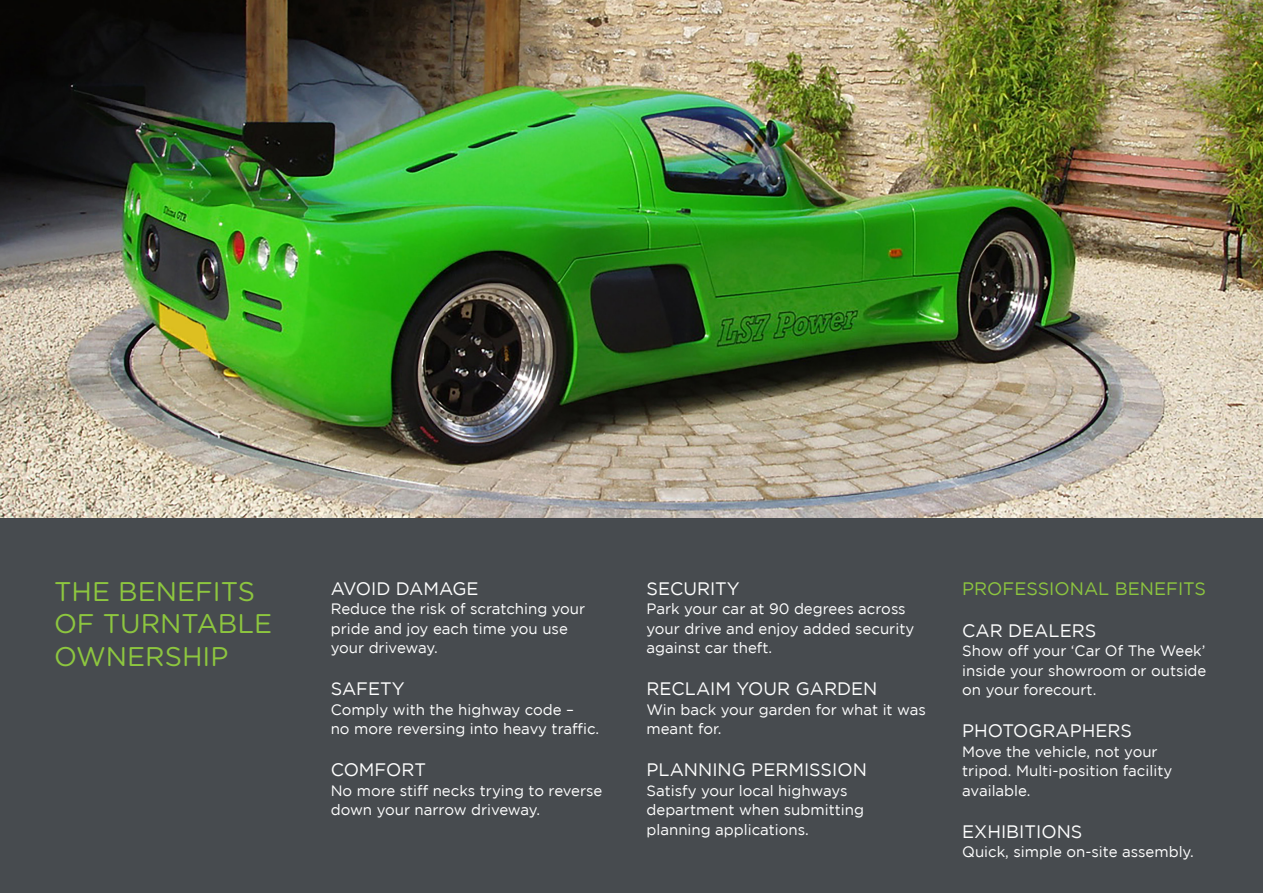
<style>
.page{position:relative;width:1263px;height:893px;background:#474b4f}
.page>*{position:absolute;margin:0;border:0;box-sizing:border-box;transform-origin:0 0}
.t1{font:27px/32.4px "Gotham Rounded";color:#8dc63f}
.t2{font:18px "Gotham";color:#fff}
.t3{font:18px "Gotham";color:#8dc63f}
.t4{font:15px/19.5px "Gotham";color:#fff}
</style>
<div class="page">
<img style="left:0;top:0;width:1263px;height:518px">
<p class="t1" style="left:54px;top:574px;width:220px">THE BENEFITS<br>OF TURNTABLE<br>OWNERSHIP</p>
<p class="t3" style="left:962px;top:578px;width:245px">PROFESSIONAL BENEFITS</p>
<p class="t2" style="left:331px;top:578px;width:149px">AVOID DAMAGE</p>
<p class="t4" style="left:331px;top:599px;width:256px">Reduce the risk of scratching your pride and joy each time you use your driveway.</p>
<p class="t2" style="left:331px;top:679px;width:75px">SAFETY</p>
<p class="t4" style="left:331px;top:699px;width:270px">Comply with the highway code –<br>no more reversing into heavy traffic.</p>
<p class="t2" style="left:331px;top:760px;width:97px">COMFORT</p>
<p class="t4" style="left:331px;top:780px;width:273px">No more stiff necks trying to reverse down your narrow driveway.</p>
<p class="t2" style="left:646px;top:578px;width:95px">SECURITY</p>
<p class="t4" style="left:646px;top:599px;width:269px">Park your car at 90 degrees across your drive and enjoy added security against car theft.</p>
<p class="t2" style="left:646px;top:679px;width:232px">RECLAIM YOUR GARDEN</p>
<p class="t4" style="left:646px;top:699px;width:281px">Win back your garden for what it was meant for.</p>
<p class="t2" style="left:646px;top:760px;width:222px">PLANNING PERMISSION</p>
<p class="t4" style="left:646px;top:780px;width:219px">Satisfy your local highways department when submitting planning applications.</p>
<p class="t2" style="left:962px;top:620px;width:136px">CAR DEALERS</p>
<p class="t4" style="left:962px;top:641px;width:246px;text-align:justify">Show off your ‘Car Of The Week’ inside your showroom or outside on your forecourt.</p>
<p class="t2" style="left:962px;top:721px;width:171px">PHOTOGRAPHERS</p>
<p class="t4" style="left:962px;top:741px;width:211px">Move the vehicle, not your tripod. Multi-position facility available.</p>
<p class="t2" style="left:962px;top:821px;width:122px">EXHIBITIONS</p>
<p class="t4" style="left:962px;top:842px;width:233px">Quick, simple on-site assembly.</p>
</div>
